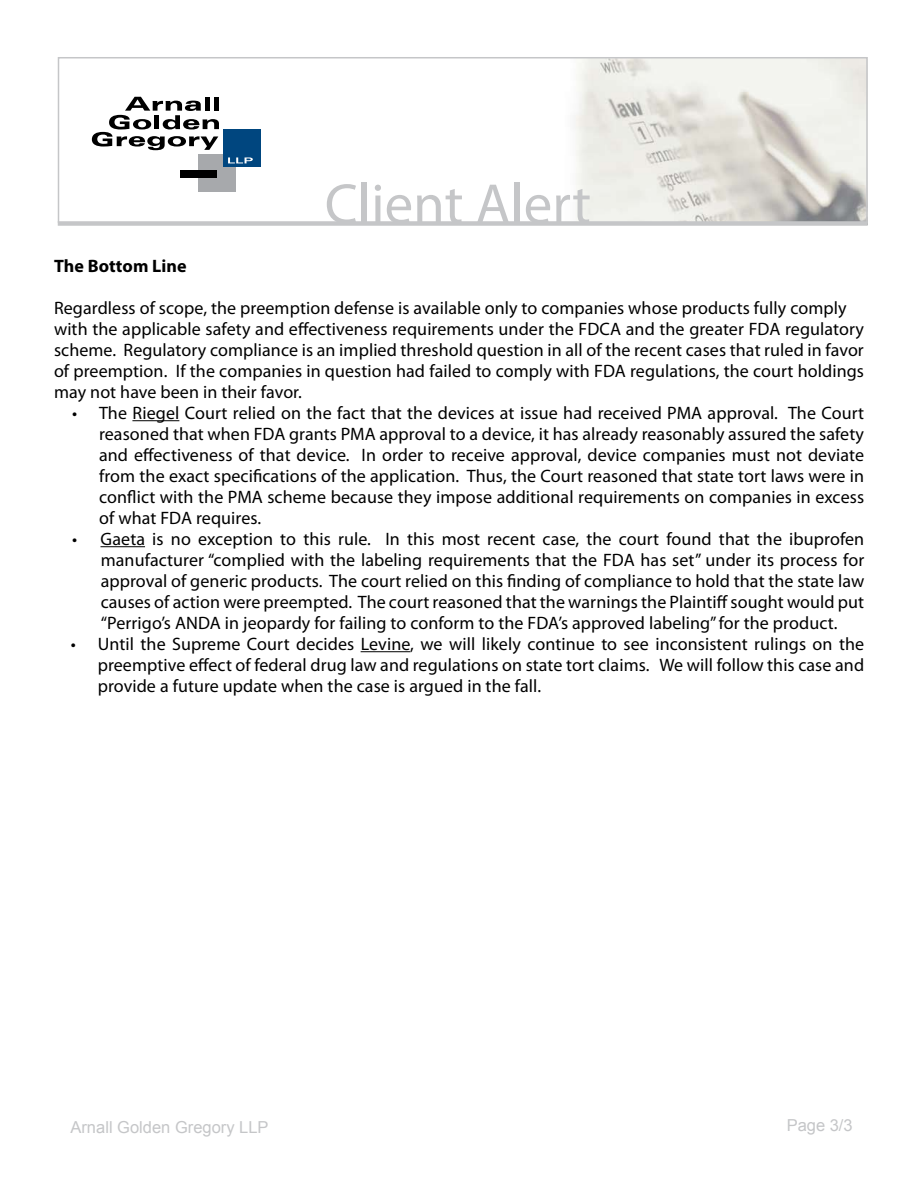
<style>
.page{position:relative;width:918px;height:1188px;background:#fff}
.page>*{position:absolute;margin:0;border:0;box-sizing:border-box;transform-origin:0 0}
.t1{font:57px "Myriad Pro";color:#c5c6c8}
.t2{font:18px/21px "Myriad Pro";letter-spacing:.005em;color:#000;text-align:justify}
.t3{font:700 18px "Myriad Pro";letter-spacing:.005em;color:#000}
.t4{font:16.5px "Arial";color:#c5c6c8}
</style>
<div class="page">
<div style="left:58px;top:221px;width:810px;height:5px;background:#d3d4d5"></div>
<svg style="left:57px;top:57px;width:811px;height:168px"></svg>
<hr style="left:132px;top:420px;width:47px;height:1px;background:#000">
<hr style="left:100px;top:546px;width:45px;height:1px;background:#000">
<hr style="left:361px;top:651px;width:49px;height:1px;background:#000">
<h1 class="t1" style="left:325px;top:169px;width:268px">Client Alert</h1>
<p class="t3" style="left:54px;top:254px;width:134px">The Bottom Line</p>
<p class="t2" style="left:54px;top:297px;width:812px;text-align:left">Regardless of scope, the preemption defense is available only to companies whose products fully comply with the applicable safety and effectiveness requirements under the FDCA and the greater FDA regulatory scheme. Regulatory compliance is an implied threshold question in all of the recent cases that ruled in favor of preemption. If the companies in question had failed to comply with FDA regulations, the court holdings may not have been in their favor.</p>
<p class="t2" style="left:99px;top:402px;width:767px;text-indent:-27px">• The Riegel Court relied on the fact that the devices at issue had received PMA approval. The Court reasoned that when FDA grants PMA approval to a device, it has already reasonably assured the safety and effectiveness of that device. In order to receive approval, device companies must not deviate from the exact specifications of the application. Thus, the Court reasoned that state tort laws were in conflict with the PMA scheme because they impose additional requirements on companies in excess of what FDA requires.</p>
<p class="t2" style="left:101px;top:528px;width:765px;text-indent:-29px">• Gaeta is no exception to this rule. In this most recent case, the court found that the ibuprofen manufacturer “complied with the labeling requirements that the FDA has set” under its process for approval of generic products. The court relied on this finding of compliance to hold that the state law causes of action were preempted. The court reasoned that the warnings the Plaintiff sought would put “Perrigo’s ANDA in jeopardy for failing to conform to the FDA’s approved labeling”for the product.</p>
<p class="t2" style="left:98px;top:633px;width:768px;text-indent:-27px">• Until the Supreme Court decides Levine, we will likely continue to see inconsistent rulings on the preemptive effect of federal drug law and regulations on state tort claims. We will follow this case and provide a future update when the case is argued in the fall.</p>
<p class="t4" style="left:70px;top:1117px;width:200px">Arnall Golden Gregory LLP</p>
<p class="t4" style="left:787px;top:1114px;width:68px">Page 3/3</p>
</div>
